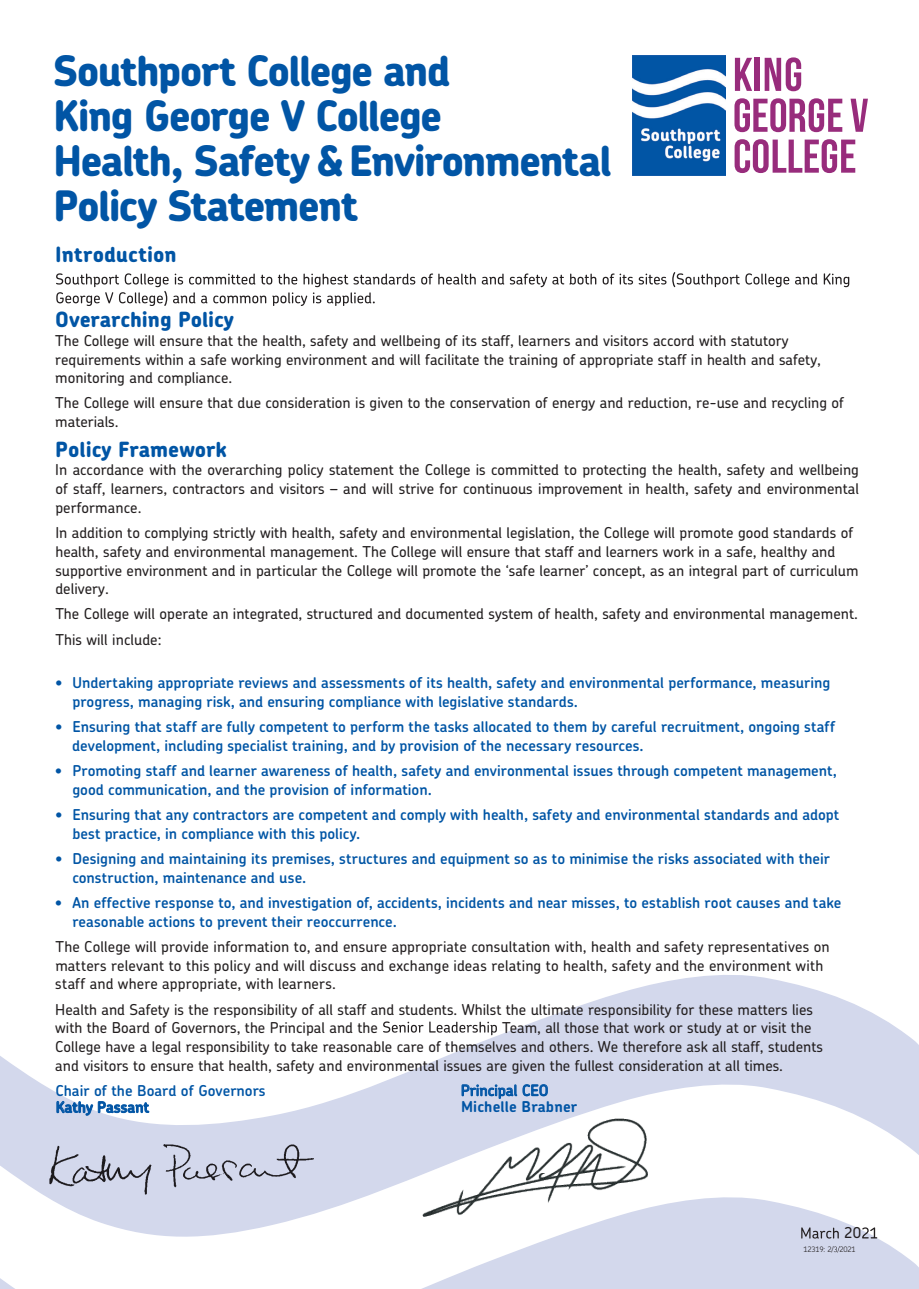
<style>
.page{position:relative;width:919px;height:1289px;background:#fff}
.page>*{position:absolute;margin:0;border:0;box-sizing:border-box;transform-origin:0 0}
.t1{font:800 42px/45px "Chevin Pro";letter-spacing:-.045em;color:#0155a5}
.t2{font:800 21px "Chevin Pro";color:#0155a5}
.t3{font:500 15px/18.8px "Chevin Pro";color:#231f20}
.t4{font:600 15px/18.8px "Chevin Pro";color:#0155a5}
.t5{font:700 15px "Chevin Pro";letter-spacing:.005em;color:#0155a5}
.t6{font:500 15px "Chevin Pro";letter-spacing:.01em;color:#0155a5}
.t7{font:300 7.5px "Chevin Pro";letter-spacing:-.03em;color:#231f20}
</style>
<div class="page">
<svg style="left:0;top:975px;width:918px;height:216px"></svg>
<svg style="left:0;top:1191px;width:918px;height:97px"></svg>
<svg style="left:56px;top:272px;width:793px;height:34px"></svg>
<svg style="left:383px;top:1021px;width:114px;height:14px"></svg>
<svg style="left:801px;top:1227px;width:37px;height:11px"></svg>
<svg style="left:862px;top:1227px;width:15px;height:11px"></svg>
<svg style="left:833px;top:1245px;width:6px;height:7px"></svg>
<svg style="left:461px;top:1084px;width:86px;height:14px"></svg>
<svg style="left:56px;top:1100px;width:93px;height:15px"></svg>
<img style="left:422px;top:1118px;width:225px;height:98px">
<svg style="left:734px;top:98px;width:108px;height:34px"></svg>
<svg style="left:734px;top:139px;width:121px;height:34px"></svg>
<svg style="left:850px;top:99px;width:17px;height:33px"></svg>
<svg style="left:734px;top:58px;width:18px;height:33px"></svg>
<div style="left:754px;top:58px;width:5px;height:33px;background:#982c7c"></div>
<svg style="left:764px;top:57px;width:37px;height:34px"></svg>
<img style="left:632px;top:55px;width:93px;height:120px">
<img style="left:45px;top:1140px;width:272px;height:56px">
<h1 class="t1" style="left:53px;top:49px;width:560px">Southport College and<br>King George V College<br>Health, Safety &amp; Environmental<br>Policy Statement</h1>
<h2 class="t2" style="left:55px;top:241px;width:123px">Introduction</h2>
<h2 class="t2" style="left:55px;top:305px;width:180px">Overarching Policy</h2>
<p class="t3" style="left:55px;top:330px;width:767px">The College will ensure that the health, safety and wellbeing of its staff, learners and visitors accord with statutory requirements within a safe working environment and will facilitate the training of appropriate staff in health and safety, monitoring and compliance.</p>
<p class="t3" style="left:55px;top:393px;width:790px">The College will ensure that due consideration is given to the conservation of energy and reduction, re-use and recycling of materials.</p>
<h2 class="t2" style="left:55px;top:435px;width:173px">Policy Framework</h2>
<p class="t3" style="left:55px;top:460px;width:805px;text-align:justify">In accordance with the overarching policy statement the College is committed to protecting the health, safety and wellbeing of staff, learners, contractors and visitors – and will strive for continuous improvement in health, safety and environmental performance.</p>
<p class="t3" style="left:55px;top:523px;width:804px">In addition to complying strictly with health, safety and environmental legislation, the College will promote good standards of health, safety and environmental management. The College will ensure that staff and learners work in a safe, healthy and supportive environment and in particular the College will promote the ‘safe learner’ concept, as an integral part of curriculum delivery.</p>
<p class="t3" style="left:55px;top:601px;width:804px;line-height:25.2px">The College will operate an integrated, structured and documented system of health, safety and environmental management.<br>This will include:</p>
<p class="t4" style="left:72px;top:673px;width:759px;text-indent:-17px">• Undertaking appropriate reviews and assessments of its health, safety and environmental performance, measuring progress, managing risk, and ensuring compliance with legislative standards.</p>
<p class="t4" style="left:72px;top:717px;width:764px;text-indent:-17px">• Ensuring that staff are fully competent to perform the tasks allocated to them by careful recruitment, ongoing staff development, including specialist training, and by provision of the necessary resources.</p>
<p class="t4" style="left:72px;top:761px;width:766px;text-indent:-17px">• Promoting staff and learner awareness of health, safety and environmental issues through competent management, good communication, and the provision of information.</p>
<p class="t4" style="left:72px;top:805px;width:768px;text-indent:-17px">• Ensuring that any contractors are competent and comply with health, safety and environmental standards and adopt best practice, in compliance with this policy.</p>
<p class="t4" style="left:72px;top:849px;width:759px;text-indent:-17px">• Designing and maintaining its premises, structures and equipment so as to minimise the risks associated with their construction, maintenance and use.</p>
<p class="t4" style="left:72px;top:892px;width:770px;text-indent:-17px">• An effective response to, and investigation of, accidents, incidents and near misses, to establish root causes and take reasonable actions to prevent their reoccurrence.</p>
<p class="t3" style="left:55px;top:936px;width:775px">The College will provide information to, and ensure appropriate consultation with, health and safety representatives on matters relevant to this policy and will discuss and exchange ideas relating to health, safety and the environment with staff and where appropriate, with learners.</p>
<p class="t3" style="left:55px;top:999px;width:759px;line-height:18px">Health and Safety is the responsibility of all staff and students. Whilst the ultimate responsibility for these matters lies with the Board of Governors, the Principal and the</p>
<p class="t3" style="left:55px;top:1017px;width:769px;line-height:19.2px;text-indent:447px">Team, all those that work or study at or visit the<br>College have a legal responsibility to take reasonable care of themselves and others. We therefore ask all staff, students and visitors to ensure that health, safety and environmental issues are given the fullest consideration at all times.</p>
<p class="t4" style="left:55px;top:1082px;width:211px;line-height:16.4px">Chair of the Board of Governors<br>K</p>
<p class="t6" style="left:461px;top:1080px;width:89px">Principal CEO</p>
<p class="t5" style="left:461px;top:1097px;width:118px">Michelle Brabner</p>
<p class="t3" style="left:844px;top:1223px;width:18px">20</p>
<p class="t7" style="left:803px;top:1244px;width:54px">12319: 2/ 2021</p>
</div>
